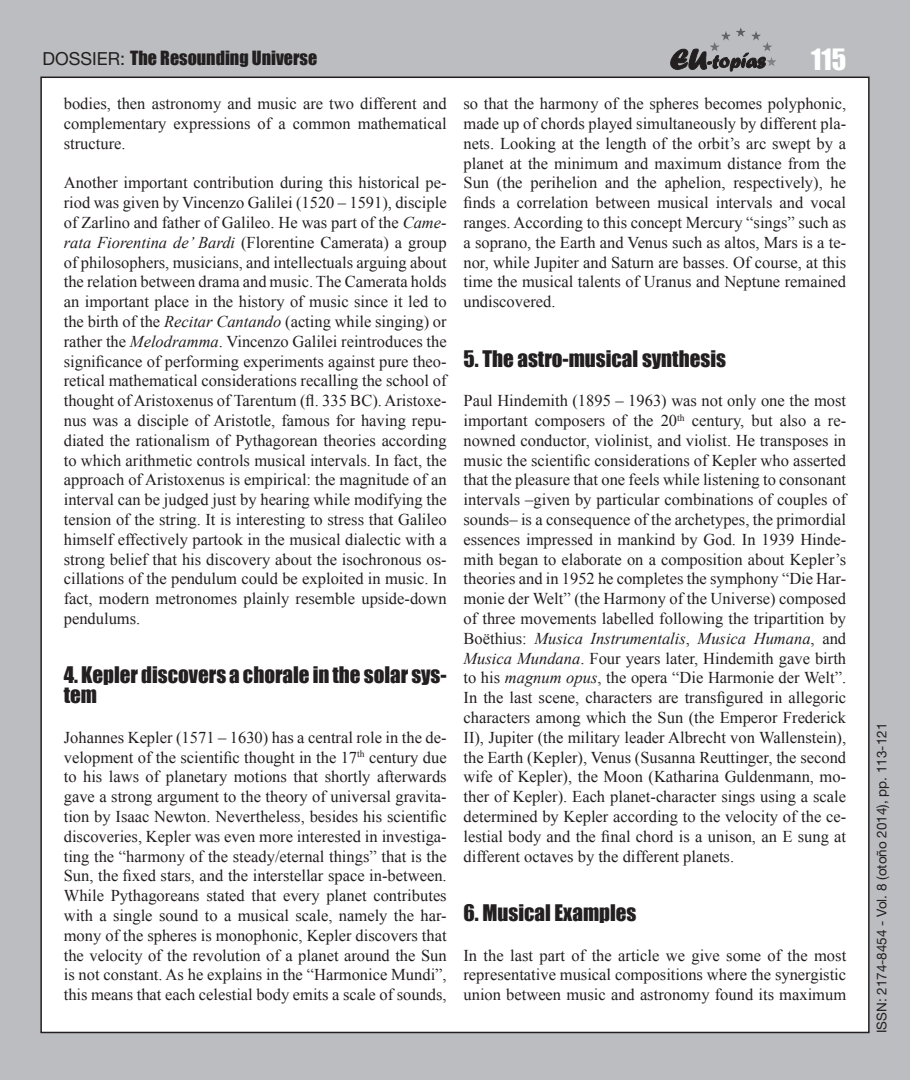
<style>
.page{position:relative;width:910px;height:1080px;background:#fff}
.page>*{position:absolute;margin:0;border:0;box-sizing:border-box;transform-origin:0 0}
.t1{font:27px "Impact";color:#fff}
.t2{font:21px/19.8px "Impact";color:#231f20}
.t3{font:18px "Impact";color:#231f20}
.t4{font:16.5px/19.8px "Times New Roman";color:#231f20;text-align:justify}
.t5{font:13.5px "Helvetica Neue";color:#231f20}
.s1{font-family:"Helvetica Neue"}
.s2{font-style:italic}
</style>
<div class="page">
<div style="left:0;top:0;width:9px;height:1080px;background:#bcbdc0"></div>
<div style="left:9px;top:0;width:901px;height:1080px;background:#bcbdc0"></div>
<div style="left:41px;top:77px;width:828px;height:955px;background:#fff"></div>
<svg style="left:670px;top:49px;width:94px;height:22px"></svg>
<hr style="left:710px;top:27px;width:66px;height:1px;background:#57585a">
<hr style="left:710px;top:28px;width:66px;height:1px;background:#58595b">
<hr style="left:710px;top:29px;width:66px;height:1px;background:#5a5a5d">
<hr style="left:710px;top:30px;width:66px;height:1px;background:#5b5b5e">
<hr style="left:710px;top:31px;width:66px;height:1px;background:#5d5d60">
<hr style="left:710px;top:32px;width:66px;height:1px;background:#5e5e61">
<hr style="left:710px;top:33px;width:66px;height:1px;background:#5f5f62">
<hr style="left:710px;top:34px;width:66px;height:1px;background:#616164">
<hr style="left:710px;top:35px;width:66px;height:1px;background:#626265">
<hr style="left:710px;top:36px;width:66px;height:1px;background:#636366">
<hr style="left:710px;top:37px;width:66px;height:1px;background:#646467">
<hr style="left:710px;top:38px;width:66px;height:1px;background:#666669">
<hr style="left:710px;top:39px;width:66px;height:1px;background:#66676a">
<hr style="left:710px;top:40px;width:66px;height:1px;background:#68686b">
<hr style="left:710px;top:41px;width:66px;height:1px;background:#69696c">
<hr style="left:710px;top:42px;width:66px;height:1px;background:#6a6b6e">
<hr style="left:710px;top:43px;width:66px;height:1px;background:#6b6b6e">
<hr style="left:710px;top:44px;width:66px;height:1px;background:#6c6c6f">
<hr style="left:710px;top:45px;width:66px;height:1px;background:#6d6e71">
<hr style="left:710px;top:46px;width:66px;height:1px;background:#6e6f72">
<hr style="left:710px;top:47px;width:66px;height:1px;background:#6f7073">
<hr style="left:710px;top:48px;width:66px;height:1px;background:#707174">
<hr style="left:710px;top:49px;width:66px;height:1px;background:#727376">
<hr style="left:710px;top:50px;width:66px;height:1px;background:#727477">
<hr style="left:710px;top:51px;width:66px;height:1px;background:#747578">
<hr style="left:710px;top:52px;width:66px;height:1px;background:#757679">
<hr style="left:710px;top:53px;width:66px;height:1px;background:#76787b">
<hr style="left:710px;top:54px;width:66px;height:1px;background:#77787b">
<hr style="left:710px;top:55px;width:66px;height:1px;background:#78797c">
<hr style="left:710px;top:56px;width:66px;height:1px;background:#797b7e">
<hr style="left:710px;top:57px;width:66px;height:1px;background:#7a7c7f">
<hr style="left:710px;top:58px;width:66px;height:1px;background:#7b7d80">
<hr style="left:710px;top:59px;width:66px;height:1px;background:#7c7e81">
<hr style="left:710px;top:60px;width:66px;height:1px;background:#7e8083">
<hr style="left:710px;top:61px;width:66px;height:1px;background:#7e8083">
<hr style="left:710px;top:62px;width:66px;height:1px;background:#818386">
<hr style="left:710px;top:63px;width:66px;height:1px;background:#818386">
<hr style="left:710px;top:64px;width:66px;height:1px;background:#818386">
<hr style="left:710px;top:65px;width:66px;height:1px;background:#838588">
<hr style="left:710px;top:66px;width:66px;height:1px;background:#848689">
<p class="t3" style="left:43px;top:44px;width:276px"><span class="s1">DOSSIER:</span> The Resounding Universe</p>
<h1 class="t1" style="left:811px;top:38px;width:37px">115</h1>
<p class="t4" style="left:64px;top:94px;width:384px">bodies, then astronomy and music are two different and complementary expressions of a common mathematical structure.</p>
<p class="t4" style="left:64px;top:173px;width:384px">Another important contribution during this historical pe&shy;riod was given by Vincenzo Galilei (1520 – 1591), disciple of Zarlino and father of Galileo. He was part of the <span class="s2">Came&shy;rata Fiorentina de’ Bardi</span> (Florentine Camerata) a group of philosophers, musicians, and intellectuals arguing about the relation between drama and music. The Camerata holds an important place in the history of music since it led to the birth of the <span class="s2">Recitar Cantando</span> (acting while singing) or rather the <span class="s2">Melodramma</span>. Vincenzo Galilei reintroduces the significance of performing experiments against pure theo&shy;retical mathematical considerations recalling the school of thought of Aristoxenus of Tarentum (fl. 335 BC). Aristoxe&shy;nus was a disciple of Aristotle, famous for having repu&shy;diated the rationalism of Pythagorean theories according to which arithmetic controls musical intervals. In fact, the approach of Aristoxenus is empirical: the magnitude of an interval can be judged just by hearing while modifying the tension of the string. It is interesting to stress that Galileo himself effectively partook in the musical dialectic with a strong belief that his discovery about the isochronous os&shy;cillations of the pendulum could be exploited in music. In fact, modern metronomes plainly resemble upside-down pendulums.</p>
<p class="t2" style="left:64px;top:665px;width:384px">4. Kepler discovers a chorale in the solar sys&shy;tem</p>
<p class="t4" style="left:64px;top:727px;width:384px">Johannes Kepler (1571 – 1630) has a central role in the de&shy;velopment of the scientific thought in the 17<sup>th</sup> century due to his laws of planetary motions that shortly afterwards gave a strong argument to the theory of universal gravita&shy;tion by Isaac Newton. Nevertheless, besides his scientific discoveries, Kepler was even more interested in investiga&shy;ting the “harmony of the steady/eternal things” that is the Sun, the fixed stars, and the interstellar space in-between.<br>While Pythagoreans stated that every planet contributes with a single sound to a musical scale, namely the har&shy;mony of the spheres is monophonic, Kepler discovers that the velocity of the revolution of a planet around the Sun is not constant. As he explains in the “Harmonice Mundi”, this means that each celestial body emits a scale of sounds,</p>
<p class="t4" style="left:463px;top:94px;width:384px">so that the harmony of the spheres becomes polyphonic, made up of chords played simultaneously by different pla&shy;nets. Looking at the length of the orbit’s arc swept by a planet at the minimum and maximum distance from the Sun (the perihelion and the aphelion, respectively), he finds a correlation between musical intervals and vocal ranges. According to this concept Mercury “sings” such as a soprano, the Earth and Venus such as altos, Mars is a te&shy;nor, while Jupiter and Saturn are basses. Of course, at this time the musical talents of Uranus and Neptune remained undiscovered.</p>
<p class="t2" style="left:463px;top:348px;width:264px">5. The astro-musical synthesis</p>
<p class="t4" style="left:463px;top:391px;width:384px">Paul Hindemith (1895 – 1963) was not only one the most important composers of the 20<sup>th</sup> century, but also a re&shy;nowned conductor, violinist, and violist. He transposes in music the scientific considerations of Kepler who asserted that the pleasure that one feels while listening to consonant intervals –given by particular combinations of couples of sounds– is a consequence of the archetypes, the primordial essences impressed in mankind by God. In 1939 Hinde&shy;mith began to elaborate on a composition about Kepler’s theories and in 1952 he completes the symphony “Die Har&shy;monie der Welt” (the Harmony of the Universe) composed of three movements labelled following the tripartition by Boëthius: <span class="s2">Musica Instrumentalis</span>, <span class="s2">Musica Humana</span>, and <span class="s2">Musica Mundana</span>. Four years later, Hindemith gave birth to his <span class="s2">magnum opus</span>, the opera “Die Harmonie der Welt”.<br>In the last scene, characters are transfigured in allegoric characters among which the Sun (the Emperor Frederick II), Jupiter (the military leader Albrecht von Wallenstein), the Earth (Kepler), Venus (Susanna Reuttinger, the second wife of Kepler), the Moon (Katharina Guldenmann, mo&shy;ther of Kepler). Each planet-character sings using a scale determined by Kepler according to the velocity of the ce&shy;lestial body and the final chord is a unison, an E sung at different octaves by the different planets.</p>
<p class="t2" style="left:463px;top:902px;width:174px">6. Musical Examples</p>
<p class="t4" style="left:463px;top:945px;width:384px">In the last part of the article we give some of the most representative musical compositions where the synergistic union between music and astronomy found its maximum</p>
<p class="t5" style="left:874px;top:1033px;width:312px;rotate:-90deg">ISSN: 2174-8454 - Vol. 8 (otoño 2014), pp. 113-121</p>
</div>
